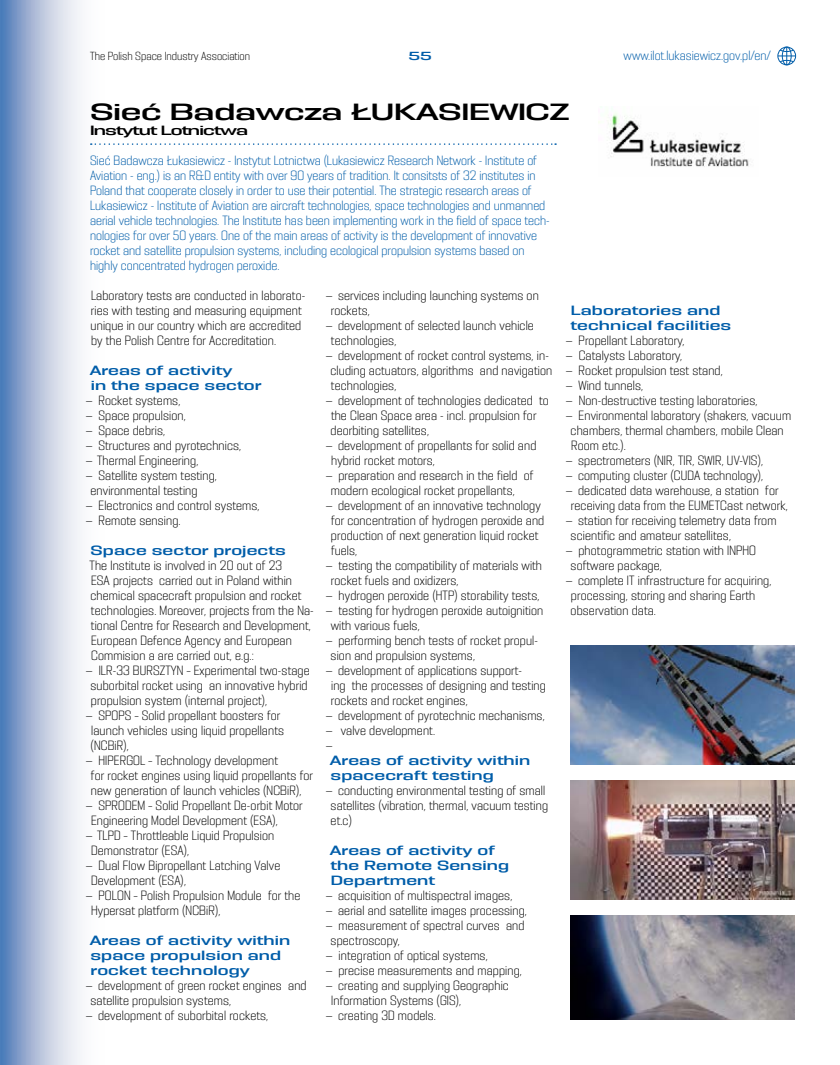
<style>
.page{position:relative;width:840px;height:1065px;background:#fff}
.page>*{position:absolute;margin:0;border:0;box-sizing:border-box;transform-origin:0 0}
.t1{font:21px "PODIUM Sharp 9.8";letter-spacing:-.02em;color:#000}
.t2{font:12px/15px "PODIUM Sharp 5.5";letter-spacing:.01em;color:#000}
.t3{font:12px/15px "PODIUM Sharp 5.5";color:#005da9}
.t4{font:12px/15px "PODIUM Sharp 8.8";letter-spacing:.01em;color:#005da9}
.t5{font:12px "PODIUM Sharp 9.8";letter-spacing:-.07em;color:#000}
.t6{font:10.5px "PODIUM Sharp 5.5";color:#000}
.t7{font:10.5px "PODIUM Sharp 9.8";color:#005da9}
</style>
<div class="page">
<svg style="left:0;top:0;width:91px;height:1065px"></svg>
<svg style="left:778px;top:47px;width:18px;height:18px"></svg>
<img style="left:570px;top:780px;width:225px;height:120px">
<img style="left:570px;top:645px;width:225px;height:120px">
<img style="left:570px;top:915px;width:225px;height:105px">
<img style="left:598px;top:113px;width:151px;height:54px">
<svg style="left:91px;top:143px;width:465px;height:2px"></svg>
<p class="t6" style="left:90px;top:49px;width:162px">The Polish Space Industry Association</p>
<p class="t7" style="left:408px;top:49px;width:25px">55</p>
<p class="t3" style="left:624px;top:48px;width:149px">www.ilot.lukasiewicz.gov.pl/en/</p>
<h1 class="t1" style="left:90px;top:98px;width:481px">Sieć Badawcza ŁUKASIEWICZ</h1>
<p class="t5" style="left:90px;top:123px;width:160px">Instytut Lotnictwa</p>
<p class="t3" style="left:90px;top:153px;width:461px">Sieć Badawcza Łukasiewicz - Instytut Lotnictwa (Lukasiewicz Research Network - Institute of Aviation - eng.) is an R&amp;D entity with over 90 years of tradition. It consitsts of 32 institutes in Poland that cooperate closely in order to use their potential. The strategic research areas of Lukasiewicz - Institute of Aviation are aircraft technologies, space technologies and unmanned aerial vehicle technologies. The Institute has been implementing work in the field of space tech&shy;nologies for over 50 years. One of the main areas of activity is the development of innovative rocket and satellite propulsion systems, including ecological propulsion systems based on highly concentrated hydrogen peroxide.</p>
<p class="t2" style="left:91px;top:288px;width:216px">Laboratory tests are conducted in laborato&shy;ries with testing and measuring equipment unique in our country which are accredited by the Polish Centre for Accreditation.</p>
<p class="t4" style="left:90px;top:363px;width:173px">Areas of activity<br>in the space sector</p>
<p class="t2" style="left:86px;top:393px;width:96px">— Rocket systems,</p>
<p class="t2" style="left:86px;top:408px;width:101px">— Space propulsion,</p>
<p class="t2" style="left:86px;top:423px;width:81px">— Space debris,</p>
<p class="t2" style="left:86px;top:438px;width:157px">— Structures and pyrotechnics,</p>
<p class="t2" style="left:86px;top:453px;width:114px">— Thermal Engineering,</p>
<p class="t2" style="left:91px;top:468px;width:128px;text-indent:-5px">— Satellite system testing, environmental testing</p>
<p class="t2" style="left:86px;top:498px;width:175px">— Electronics and control systems,</p>
<p class="t2" style="left:86px;top:513px;width:96px">— Remote sensing.</p>
<p class="t4" style="left:91px;top:543px;width:197px">Space sector projects</p>
<p class="t2" style="left:90px;top:558px;width:226px">The Institute is involved in 20 out of 23<br>ESA projects   carried out in Poland within chemical spacecraft propulsion and rocket technologies. Moreover, projects from the Na&shy;tional Centre for Research and Development, European Defence Agency and European Commision a are carried out, e.g.:</p>
<p class="t2" style="left:91px;top:663px;width:221px;text-indent:-5px">— ILR-33 BURSZTYN – Experimental two-stage suborbital rocket using   an innovative hybrid propulsion system (internal project),</p>
<p class="t2" style="left:91px;top:708px;width:195px;text-indent:-5px">— SPOPS – Solid propellant boosters for launch vehicles using liquid propellants (NCBiR),</p>
<p class="t2" style="left:91px;top:753px;width:224px;text-indent:-5px">— HIPERGOL – Technology development<br>for rocket engines using liquid propellants for new generation of launch vehicles (NCBiR),</p>
<p class="t2" style="left:91px;top:798px;width:213px;text-indent:-5px">— SPRODEM – Solid Propellant De-orbit Motor<br>Engineering Model Development (ESA),</p>
<p class="t2" style="left:91px;top:828px;width:185px;text-indent:-5px">— TLPD – Throttleable Liquid Propulsion<br>Demonstrator (ESA),</p>
<p class="t2" style="left:91px;top:858px;width:191px;text-indent:-5px">— Dual Flow Bipropellant Latching Valve<br>Development (ESA),</p>
<p class="t2" style="left:91px;top:888px;width:211px;text-indent:-5px">— POLON – Polish Propulsion Module   for the<br>Hypersat platform (NCBiR),</p>
<p class="t4" style="left:90px;top:933px;width:202px">Areas of activity within space propulsion and rocket technology</p>
<p class="t2" style="left:91px;top:978px;width:218px;text-indent:-4px">— development of green rocket engines   and satellite propulsion systems,</p>
<p class="t2" style="left:86px;top:1008px;width:184px">— development of suborbital rockets,</p>
<p class="t2" style="left:331px;top:288px;width:209px;text-indent:-5px">— services including launching systems on rockets,</p>
<p class="t2" style="left:331px;top:318px;width:204px;text-indent:-5px">— development of selected launch vehicle technologies,</p>
<p class="t2" style="left:331px;top:348px;width:223px;text-indent:-4px">— development of rocket control systems, in&shy;cluding actuators, algorithms   and navigation technologies,</p>
<p class="t2" style="left:331px;top:393px;width:220px;text-indent:-4px">— development of technologies dedicated   to the Clean Space area - incl. propulsion for deorbiting satellites,</p>
<p class="t2" style="left:331px;top:438px;width:207px;text-indent:-5px">— development of propellants for solid and hybrid rocket motors,</p>
<p class="t2" style="left:331px;top:468px;width:204px;text-indent:-5px">— preparation and research in the field   of modern ecological rocket propellants,</p>
<p class="t2" style="left:331px;top:498px;width:215px;text-indent:-5px">— development of an innovative technology for concentration of hydrogen peroxide and production of next generation liquid rocket fuels,</p>
<p class="t2" style="left:331px;top:558px;width:213px;text-indent:-5px">— testing the compatibility of materials with rocket fuels and oxidizers,</p>
<p class="t2" style="left:326px;top:588px;width:215px">— hydrogen peroxide (HTP) storability tests,</p>
<p class="t2" style="left:331px;top:603px;width:214px;text-indent:-5px">— testing for hydrogen peroxide autoignition with various fuels,</p>
<p class="t2" style="left:331px;top:633px;width:209px;text-indent:-5px">— performing bench tests of rocket propul&shy;sion and propulsion systems,</p>
<p class="t2" style="left:331px;top:663px;width:216px;text-indent:-5px">— development of applications support-<br>ing   the processes of designing and testing rockets and rocket engines,</p>
<p class="t2" style="left:326px;top:708px;width:220px">— development of pyrotechnic mechanisms,</p>
<p class="t2" style="left:326px;top:723px;width:111px">— valve development. —</p>
<p class="t4" style="left:330px;top:753px;width:202px">Areas of activity within spacecraft testing</p>
<p class="t2" style="left:331px;top:783px;width:219px;text-indent:-4px">— conducting environmental testing of small satellites (vibration, thermal, vacuum testing et.c)</p>
<p class="t4" style="left:330px;top:843px;width:181px">Areas of activity of the Remote Sensing<br>Department</p>
<p class="t2" style="left:326px;top:888px;width:188px">— acquisition of multispectral images,</p>
<p class="t2" style="left:326px;top:903px;width:202px">— aerial and satellite images processing,</p>
<p class="t2" style="left:331px;top:918px;width:195px;text-indent:-4px">— measurement of spectral curves   and spectroscopy,</p>
<p class="t2" style="left:326px;top:948px;width:163px">— integration of optical systems,</p>
<p class="t2" style="left:326px;top:963px;width:197px">— precise measurements and mapping,</p>
<p class="t2" style="left:331px;top:978px;width:179px;text-indent:-5px">— creating and supplying Geographic<br>Information Systems (GIS),</p>
<p class="t2" style="left:326px;top:1008px;width:111px">— creating 3D models.</p>
<p class="t4" style="left:571px;top:303px;width:162px">Laboratories and technical facilities</p>
<p class="t2" style="left:566px;top:333px;width:120px">— Propellant Laboratory,</p>
<p class="t2" style="left:566px;top:348px;width:118px">— Catalysts Laboratory,</p>
<p class="t2" style="left:566px;top:363px;width:158px">— Rocket propulsion test stand,</p>
<p class="t2" style="left:566px;top:378px;width:79px">— Wind tunnels,</p>
<p class="t2" style="left:566px;top:393px;width:193px">— Non-destructive testing laboratories,</p>
<p class="t2" style="left:571px;top:408px;width:222px;text-indent:-4px">— Environmental laboratory (shakers, vacuum chambers, thermal chambers, mobile Clean<br>Room etc.).</p>
<p class="t2" style="left:566px;top:453px;width:198px">— spectrometers (NIR, TIR, SWIR, UV-VIS),</p>
<p class="t2" style="left:566px;top:468px;width:199px">— computing cluster (CUDA technology),</p>
<p class="t2" style="left:571px;top:483px;width:218px;text-indent:-5px">— dedicated data warehouse, a station   for receiving data from the EUMETCast network,</p>
<p class="t2" style="left:571px;top:513px;width:207px;text-indent:-4px">— station for receiving telemetry data from scientific and amateur satellites,</p>
<p class="t2" style="left:571px;top:543px;width:187px;text-indent:-4px">— photogrammetric station with INPHO software package,</p>
<p class="t2" style="left:571px;top:573px;width:202px;text-indent:-4px">— complete IT infrastructure for acquiring, processing, storing and sharing Earth observation data.</p>
</div>
